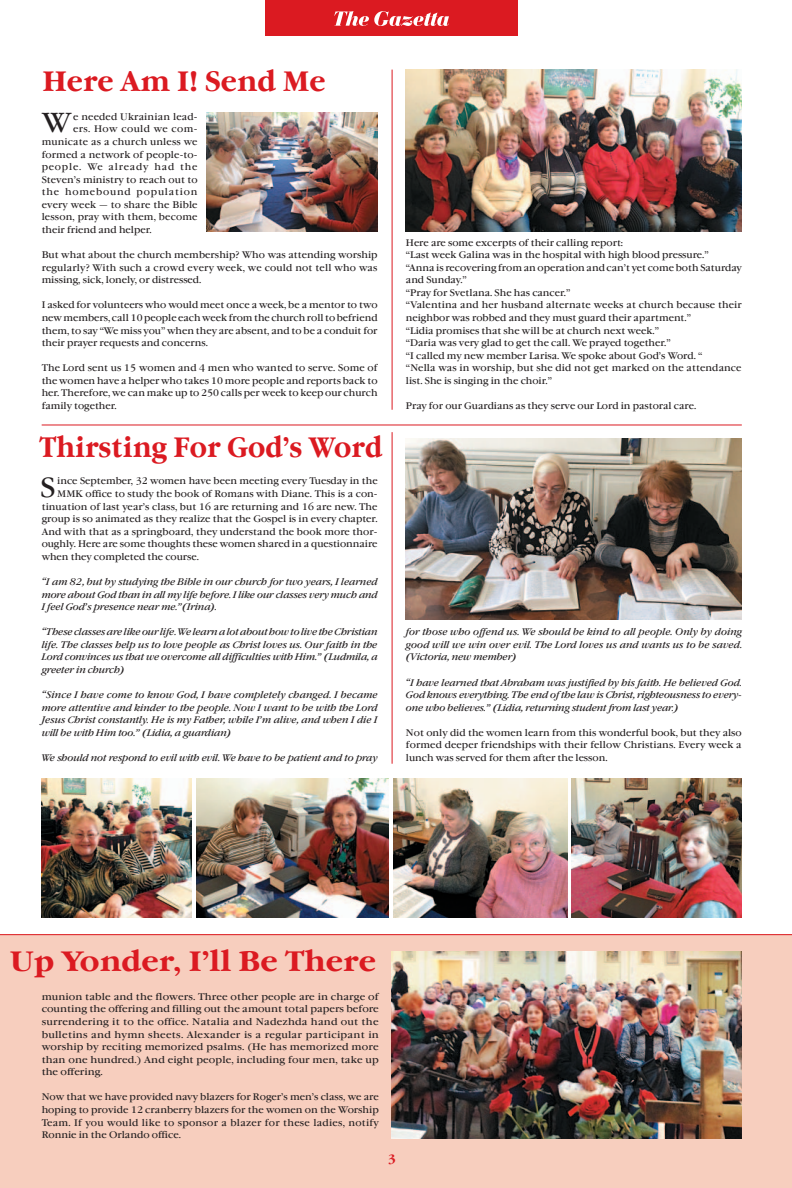
<style>
.page{position:relative;width:792px;height:1188px;background:#fff}
.page>*{position:absolute;margin:0;border:0;box-sizing:border-box;transform-origin:0 0}
.t1{font:700 28px "Garamond ITC";color:#db1a21;scale:.9 1}
.t2{font:700 28px "Garamond ITC";color:#db1a21}
.t3{font:700 28px "Garamond ITC";color:#db1a21;scale:.96 1}
.t4{font:27.5px "Garamond ITC";color:#231f20}
.t5{font:700 12px "Garamond ITC";color:#db1a21}
.t6{font:9.5px/12.6px "Garamond ITC";color:#231f20;text-align:justify}
.t7{font:italic 9.5px/12.6px "Garamond ITC";color:#231f20;text-align:justify}
.t8{font:9.5px/12.6px "Garamond ITC";color:#231f20;text-align:justify;scale:1.05 1}
.t9{font:9.5px "Garamond ITC";letter-spacing:.02em;color:#231f20}
.t10{font:9.5px "Garamond ITC";letter-spacing:.085em;color:#231f20}
.t11{font:9.5px "Garamond ITC";letter-spacing:.04em;color:#231f20}
</style>
<div class="page">
<div style="left:0;top:934px;width:792px;height:254px;background:#f7cebe"></div>
<div style="left:266px;top:0;width:252px;height:36px;background:#db1a21"></div>
<svg style="left:334px;top:11px;width:115px;height:15px"></svg>
<hr style="left:42px;top:425px;width:700px;height:1px;background:#db1a21">
<img style="left:406px;top:438px;width:335px;height:182px">
<img style="left:42px;top:778px;width:150px;height:139px">
<img style="left:196px;top:778px;width:193px;height:139px">
<img style="left:572px;top:778px;width:170px;height:139px">
<img style="left:393px;top:778px;width:174px;height:139px">
<img style="left:392px;top:951px;width:350px;height:187px">
<img style="left:206px;top:112px;width:172px;height:119px">
<img style="left:406px;top:70px;width:336px;height:161px">
<hr style="left:392px;top:70px;width:1px;height:340px;background:#db1a21">
<hr style="left:392px;top:432px;width:1px;height:332px;background:#db1a21">
<h1 class="t3" style="left:42px;top:65px;width:297px">Here Am i! send me</h1>
<h2 class="t4" style="left:42px;top:108px;width:31px">W</h2>
<p class="t9" style="left:73px;top:111px;width:126px">e needed Ukrainian lead-</p>
<p class="t11" style="left:73px;top:124px;width:126px">ers. How could we com-</p>
<p class="t9" style="left:42px;top:136px;width:157px">municate as a church unless we</p>
<p class="t6" style="left:42px;top:148px;width:157px">formed a network of people-to-</p>
<p class="t10" style="left:42px;top:162px;width:157px">people. We already had the</p>
<p class="t6" style="left:42px;top:173px;width:158px">Steven’s ministry to reach out to</p>
<p class="t10" style="left:42px;top:187px;width:157px">the homebound population</p>
<p class="t6" style="left:42px;top:199px;width:157px">every week — to share the Bible</p>
<p class="t9" style="left:42px;top:212px;width:157px">lesson, pray with them, become</p>
<p class="t6" style="left:42px;top:224px;width:111px">their friend and helper.</p>
<p class="t6" style="left:42px;top:249px;width:337px">But what about the church membership? Who was attending worship regularly? With such a crowd every week, we could not tell who was missing, sick, lonely, or distressed.</p>
<p class="t6" style="left:42px;top:299px;width:337px">I asked for volunteers who would meet once a week, be a mentor to two new members, call 10 people each week from the church roll to befriend them, to say “We miss you” when they are absent, and to be a conduit for their prayer requests and concerns.</p>
<p class="t6" style="left:42px;top:362px;width:337px">The Lord sent us 15 women and 4 men who wanted to serve. Some of the women have a helper who takes 10 more people and reports back to her. Therefore, we can make up to 250 calls per week to keep our church family together.</p>
<h1 class="t1" style="left:40px;top:432px;width:383px">Thirsting for God’s Word</h1>
<h2 class="t4" style="left:41px;top:472px;width:17px">S</h2>
<p class="t6" style="left:57px;top:475px;width:322px">ince September, 32 women have been meeting every Tuesday in the</p>
<p class="t6" style="left:57px;top:488px;width:322px">MMK office to study the book of Romans with Diane. This is a con-</p>
<p class="t6" style="left:42px;top:500px;width:337px">tinuation of last year’s class, but 16 are returning and 16 are new. The</p>
<p class="t6" style="left:42px;top:513px;width:337px">group is so animated as they realize that the Gospel is in every chapter.</p>
<p class="t6" style="left:42px;top:525px;width:337px">And with that as a springboard, they understand the book more thor-</p>
<p class="t6" style="left:42px;top:538px;width:337px">oughly. Here are some thoughts these women shared in a questionnaire</p>
<p class="t6" style="left:42px;top:551px;width:159px">when they completed the course.</p>
<p class="t7" style="left:42px;top:576px;width:337px">“I am 82, but by studying the Bible in our church for two years, I learned more about God than in all my life before. I like our classes very much and I feel God’s presence near me.”(Irina).</p>
<p class="t7" style="left:42px;top:626px;width:337px">“These classes are like our life. We learn a lot about how to live the Christian life. The classes help us to love people as Christ loves us. Our faith in the Lord convinces us that we overcome all difficulties with Him.” (Ludmila, a greeter in church)</p>
<p class="t7" style="left:42px;top:689px;width:338px">“Since I have come to know God, I have completely changed. I became more attentive and kinder to the people. Now I want to be with the Lord Jesus Christ constantly. He is my Father, while I’m alive, and when I die I will be with Him too.” (Lidia, a guardian)</p>
<p class="t7" style="left:42px;top:752px;width:337px">We should not respond to evil with evil. We have to be patient and to pray</p>
<p class="t6" style="left:406px;top:236px;width:337px;text-align:left">Here are some excerpts of their calling report:<br>“Last week Galina was in the hospital with high blood pressure.”<br>“Anna is recovering from an operation and can’t yet come both Saturday and Sunday.”<br>“Pray for Svetlana. She has cancer.”<br>“Valentina and her husband alternate weeks at church because their neighbor was robbed and they must guard their apartment.”<br>“Lidia promises that she will be at church next week.”<br>“Daria was very glad to get the call. We prayed together.”<br>“I called my new member Larisa. We spoke about God’s Word. “<br>“Nella was in worship, but she did not get marked on the attendance list. She is singing in the choir.”</p>
<p class="t6" style="left:406px;top:400px;width:292px">Pray for our Guardians as they serve our Lord in pastoral care.</p>
<p class="t7" style="left:406px;top:626px;width:338px">for those who offend us. We should be kind to all people. Only by doing good will we win over evil. The Lord loves us and wants us to be saved. (Victoria, new member)</p>
<p class="t7" style="left:406px;top:676px;width:337px">“I have learned that Abraham was justified by his faith. He believed God.<br>God knows everything. The end of the law is Christ, righteousness to every&shy;one who believes.” (Lidia, returning student from last year.)</p>
<p class="t6" style="left:406px;top:727px;width:337px">Not only did the women learn from this wonderful book, but they also formed deeper friendships with their fellow Christians. Every week a lunch was served for them after the lesson.</p>
<h1 class="t2" style="left:10px;top:946px;width:368px">up Yonder, i’ll Be There</h1>
<p class="t8" style="left:42px;top:991px;width:323px">munion table and the flowers. Three other people are in charge of counting the offering and filling out the amount total papers before surrendering it to the office. Natalia and Nadezhda hand out the bulletins and hymn sheets. Alexander is a regular participant in worship by reciting memorized psalms. (He has memorized more than one hundred.) And eight people, including four men, take up the offering.</p>
<p class="t6" style="left:42px;top:1091px;width:339px">Now that we have provided navy blazers for Roger’s men’s class, we are hoping to provide 12 cranberry blazers for the women on the Worship Team. If you would like to sponsor a blazer for these ladies, notify Ronnie in the Orlando office.</p>
<p class="t5" style="left:388px;top:1152px;width:9px">3</p>
</div>
